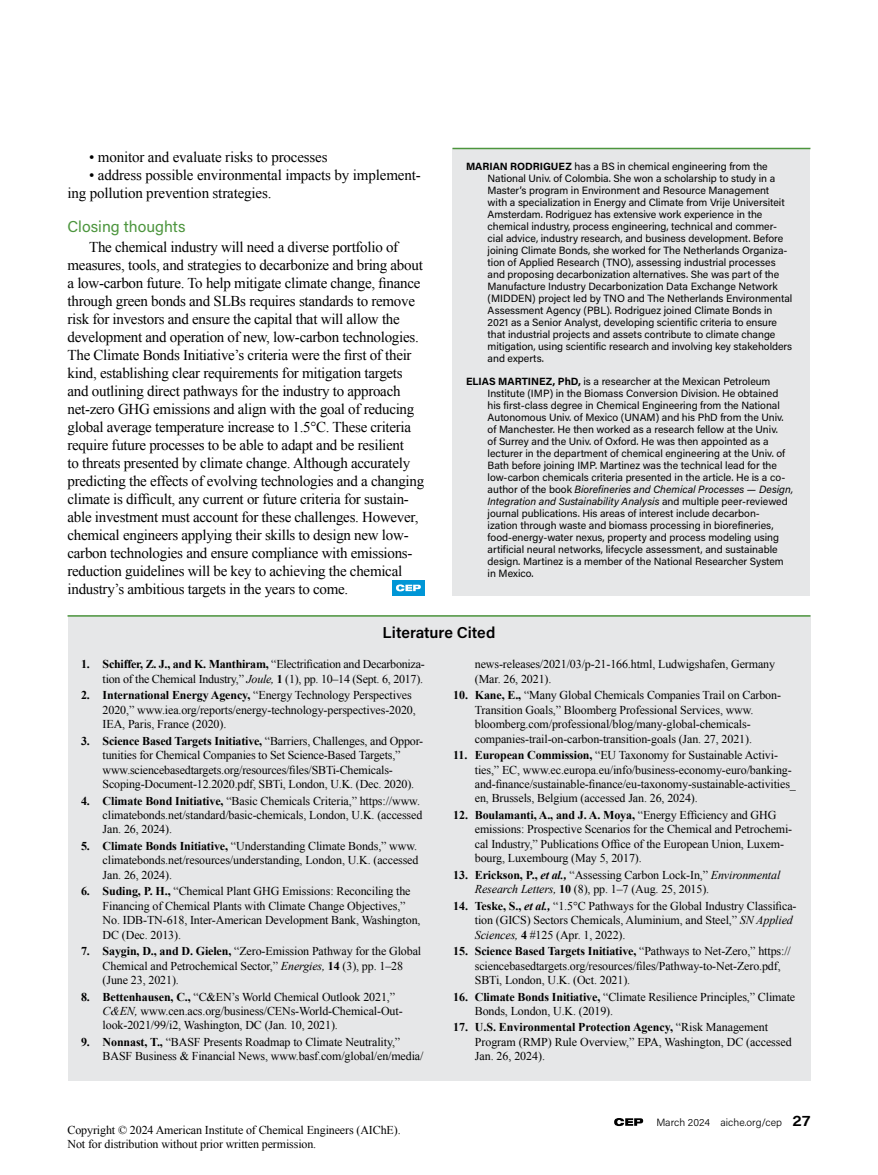
<style>
.page{position:relative;width:878px;height:1175px;background:#fff}
.page>*{position:absolute;margin:0;border:0;box-sizing:border-box;transform-origin:0 0}
.t1{font:15.75px "Acumin Pro";color:#4c953d}
.t2{font:600 15.75px "Acumin Pro";letter-spacing:-.005em;color:#000}
.t3{font:15px/18px "Times New Roman";letter-spacing:-.02em;color:#000}
.t4{font:12px/14.4px "Times New Roman";letter-spacing:-.01em;color:#000}
.t5{font:10.5px/12px "Acumin Pro";letter-spacing:-.005em;color:#000}
.t6{font:300 10.5px "Acumin Pro";color:#000}
.s1{font-weight:700}
.s2{font-style:italic}
.s3{font-weight:700;font-style:italic}
.s4{font-family:"Acumin Pro Wide";font-weight:600;font-size:15px}
</style>
<div class="page">
<svg style="left:614px;top:1118px;width:29px;height:8px"></svg>
<div style="left:68px;top:615px;width:742px;height:42px;background:#e6e7e8"></div>
<hr style="left:68px;top:615px;width:742px;height:1px;background:#4c953d">
<div style="left:68px;top:646px;width:742px;height:434px;background:#e6e7e8"></div>
<div style="left:452px;top:148px;width:358px;height:447px;background:#e6e7e8"></div>
<hr style="left:452px;top:148px;width:358px;height:1px;background:#4c953d">
<div style="left:392px;top:580px;width:33px;height:15px;background:#0096d6"></div>
<svg style="left:396px;top:584px;width:25px;height:7px"></svg>
<p class="t3" style="left:89px;top:148px;width:240px">• monitor and evaluate risks to processes</p>
<p class="t3" style="left:68px;top:166px;width:355px;text-indent:22px">• address possible environmental impacts by implement&shy;ing pollution prevention strategies.</p>
<h1 class="t1" style="left:68px;top:216px;width:119px">Closing thoughts</h1>
<p class="t3" style="left:68px;top:238px;width:358px;text-indent:22px">The chemical industry will need a diverse portfolio of measures, tools, and strategies to decarbonize and bring about a low-carbon future. To help mitigate climate change, finance through green bonds and SLBs requires standards to remove risk for investors and ensure the capital that will allow the development and operation of new, low-carbon technologies.<br>The Climate Bonds Initiative’s criteria were the first of their kind, establishing clear requirements for mitigation targets and outlining direct pathways for the industry to approach net-zero GHG emissions and align with the goal of reducing global average temperature increase to 1.5°C. These criteria require future processes to be able to adapt and be resilient<br>to threats presented by climate change. Although accurately predicting the effects of evolving technologies and a changing climate is difficult, any current or future criteria for sustain&shy;able investment must account for these challenges. However, chemical engineers applying their skills to design new low&shy;carbon technologies and ensure compliance with emissions&shy;reduction guidelines will be key to achieving the chemical industry’s ambitious targets in the years to come.</p>
<h1 class="t2" style="left:382px;top:621px;width:114px">Literature Cited</h1>
<p class="t4" style="left:81px;top:657px;width:345px;text-align:right"><span class="s1">1. Schiffer, Z. J., and K. Manthiram,</span> “Electrification and Decarboniza&shy;tion of the Chemical Industry,” <span class="s2">Joule,</span> <span class="s1">1</span> (1), pp. 10–14 (Sept. 6, 2017).</p>
<p class="t4" style="left:103px;top:688px;width:314px;text-indent:-22px"><span class="s1">2. International Energy Agency,</span> “Energy Technology Perspectives<br>2020,” www.iea.org/reports/energy-technology-perspectives-2020,<br>IEA, Paris, France (2020).</p>
<p class="t4" style="left:103px;top:733px;width:322px;text-indent:-22px"><span class="s1">3. Science Based Targets Initiative,</span> “Barriers, Challenges, and Oppor&shy;tunities for Chemical Companies to Set Science-Based Targets,” www.sciencebasedtargets.org/resources/files/SBTi-Chemicals-Scoping-Document-12.2020.pdf, SBTi, London, U.K. (Dec. 2020).</p>
<p class="t4" style="left:103px;top:793px;width:321px;text-indent:-22px"><span class="s1">4. Climate Bond Initiative,</span> “Basic Chemicals Criteria,” https://www. climatebonds.net/standard/basic-chemicals, London, U.K. (accessed<br>Jan. 26, 2024).</p>
<p class="t4" style="left:103px;top:838px;width:317px;text-align:justify;text-indent:-22px"><span class="s1">5. Climate Bonds Initiative,</span> “Understanding Climate Bonds,” www. climatebonds.net/resources/understanding, London, U.K. (accessed Jan. 26, 2024).</p>
<p class="t4" style="left:103px;top:884px;width:319px;text-indent:-22px"><span class="s1">6. Suding, P. H.,</span> “Chemical Plant GHG Emissions: Reconciling the Financing of Chemical Plants with Climate Change Objectives,” No. IDB-TN-618, Inter-American Development Bank, Washington, DC (Dec. 2013).</p>
<p class="t4" style="left:103px;top:943px;width:320px;text-indent:-22px"><span class="s1">7. Saygin, D., and D. Gielen,</span> “Zero-Emission Pathway for the Global<br>Chemical and Petrochemical Sector,” <span class="s2">Energies,</span> <span class="s1">14</span> (3), pp. 1–28 (June 23, 2021).</p>
<p class="t4" style="left:103px;top:989px;width:301px;text-indent:-22px"><span class="s1">8. Bettenhausen, C.,</span> “C&amp;EN’s World Chemical Outlook 2021,”<br><span class="s2">C&amp;EN,</span> www.cen.acs.org/business/CENs-World-Chemical-Out&shy;look-2021/99/i2, Washington, DC (Jan. 10, 2021).</p>
<p class="t4" style="left:103px;top:1034px;width:322px;text-indent:-22px"><span class="s1">9. Nonnast, T.,</span> “BASF Presents Roadmap to Climate Neutrality,”<br>BASF Business &amp; Financial News, www.basf.com/global/en/media/</p>
<p class="t5" style="left:487px;top:160px;width:306px;text-indent:-22px"><span class="s1">MARIAN RODRIGUEZ</span> has a BS in chemical engineering from the National Univ. of Colombia. She won a scholarship to study in a Master’s program in Environment and Resource Management<br>with a specialization in Energy and Climate from Vrije Universiteit Amsterdam. Rodriguez has extensive work experience in the chemical industry, process engineering, technical and commer&shy;cial advice, industry research, and business development. Before joining Climate Bonds, she worked for The Netherlands Organiza&shy;tion of Applied Research (TNO), assessing industrial processes and proposing decarbonization alternatives. She was part of the Manufacture Industry Decarbonization Data Exchange Network (MIDDEN) project led by TNO and The Netherlands Environmental Assessment Agency (PBL). Rodriguez joined Climate Bonds in 2021 as a Senior Analyst, developing scientific criteria to ensure that industrial projects and assets contribute to climate change mitigation, using scientific research and involving key stakeholders and experts.</p>
<p class="t5" style="left:487px;top:374px;width:307px;text-indent:-22px"><span class="s1">ELIAS MARTINEZ, PhD,</span> is a researcher at the Mexican Petroleum Institute (IMP) in the Biomass Conversion Division. He obtained his first-class degree in Chemical Engineering from the National Autonomous Univ. of Mexico (UNAM) and his PhD from the Univ. of Manchester. He then worked as a research fellow at the Univ.<br>of Surrey and the Univ. of Oxford. He was then appointed as a lecturer in the department of chemical engineering at the Univ. of Bath before joining IMP. Martinez was the technical lead for the low-carbon chemicals criteria presented in the article. He is a co&shy;author of the book <span class="s2">Biorefineries and Chemical Processes — Design, Integration and Sustainability Analysis</span> and multiple peer-reviewed journal publications. His areas of interest include decarbon-<br>ization through waste and biomass processing in biorefineries, food-energy-water nexus, property and process modeling using artificial neural networks, lifecycle assessment, and sustainable design. Martinez is a member of the National Researcher System in Mexico.</p>
<p class="t4" style="left:475px;top:657px;width:302px">news-releases/2021/03/p-21-166.html, Ludwigshafen, Germany (Mar. 26, 2021).</p>
<p class="t4" style="left:475px;top:688px;width:308px;text-indent:-22px"><span class="s1">10. Kane, E.,</span> “Many Global Chemicals Companies Trail on Carbon-Transition Goals,” Bloomberg Professional Services, www. bloomberg.com/professional/blog/many-global-chemicals&shy;companies-trail-on-carbon-transition-goals (Jan. 27, 2021).</p>
<p class="t4" style="left:475px;top:747px;width:322px;text-indent:-22px"><span class="s1">11. European Commission,</span> “EU Taxonomy for Sustainable Activi&shy;ties,” EC, www.ec.europa.eu/info/business-economy-euro/banking&shy;and-finance/sustainable-finance/eu-taxonomy-sustainable-activities_ en, Brussels, Belgium (accessed Jan. 26, 2024).</p>
<p class="t4" style="left:475px;top:807px;width:319px;text-indent:-22px"><span class="s1">12. Boulamanti, A., and J. A. Moya,</span> “Energy Efficiency and GHG emissions: Prospective Scenarios for the Chemical and Petrochemi&shy;cal Industry,” Publications Office of the European Union, Luxem&shy;bourg, Luxembourg (May 5, 2017).</p>
<p class="t4" style="left:475px;top:867px;width:307px;text-indent:-22px"><span class="s1">13. Erickson, P.,</span> <span class="s3">et al.,</span> “Assessing Carbon Lock-In,” <span class="s2">Environmental<br>Research Letters,</span> <span class="s1">10</span> (8), pp. 1–7 (Aug. 25, 2015).</p>
<p class="t4" style="left:475px;top:898px;width:323px;text-indent:-22px"><span class="s1">14. Teske, S.,</span> <span class="s3">et al.,</span> “1.5°C Pathways for the Global Industry Classifica&shy;tion (GICS) Sectors Chemicals, Aluminium, and Steel,” <span class="s2">SN Applied<br>Sciences,</span> <span class="s1">4</span> #125 (Apr. 1, 2022).</p>
<p class="t4" style="left:475px;top:943px;width:317px;text-indent:-22px"><span class="s1">15. Science Based Targets Initiative,</span> “Pathways to Net-Zero,” https:// sciencebasedtargets.org/resources/files/Pathway-to-Net-Zero.pdf,<br>SBTi, London, U.K. (Oct. 2021).</p>
<p class="t4" style="left:475px;top:989px;width:322px;text-indent:-22px"><span class="s1">16. Climate Bonds Initiative,</span> “Climate Resilience Principles,” Climate<br>Bonds, London, U.K. (2019).</p>
<p class="t4" style="left:475px;top:1020px;width:318px;text-indent:-22px"><span class="s1">17. U.S. Environmental Protection Agency,</span> “Risk Management<br>Program (RMP) Rule Overview,” EPA, Washington, DC (accessed<br>Jan. 26, 2024).</p>
<p class="t4" style="left:68px;top:1123px;width:334px;line-height:13.5px">Copyright © 2024 American Institute of Chemical Engineers (AIChE).<br>Not for distribution without prior written permission.</p>
<p class="t6" style="left:656px;top:1115px;width:155px">March 2024 aiche.org/cep <span class="s4">27</span></p>
</div>
